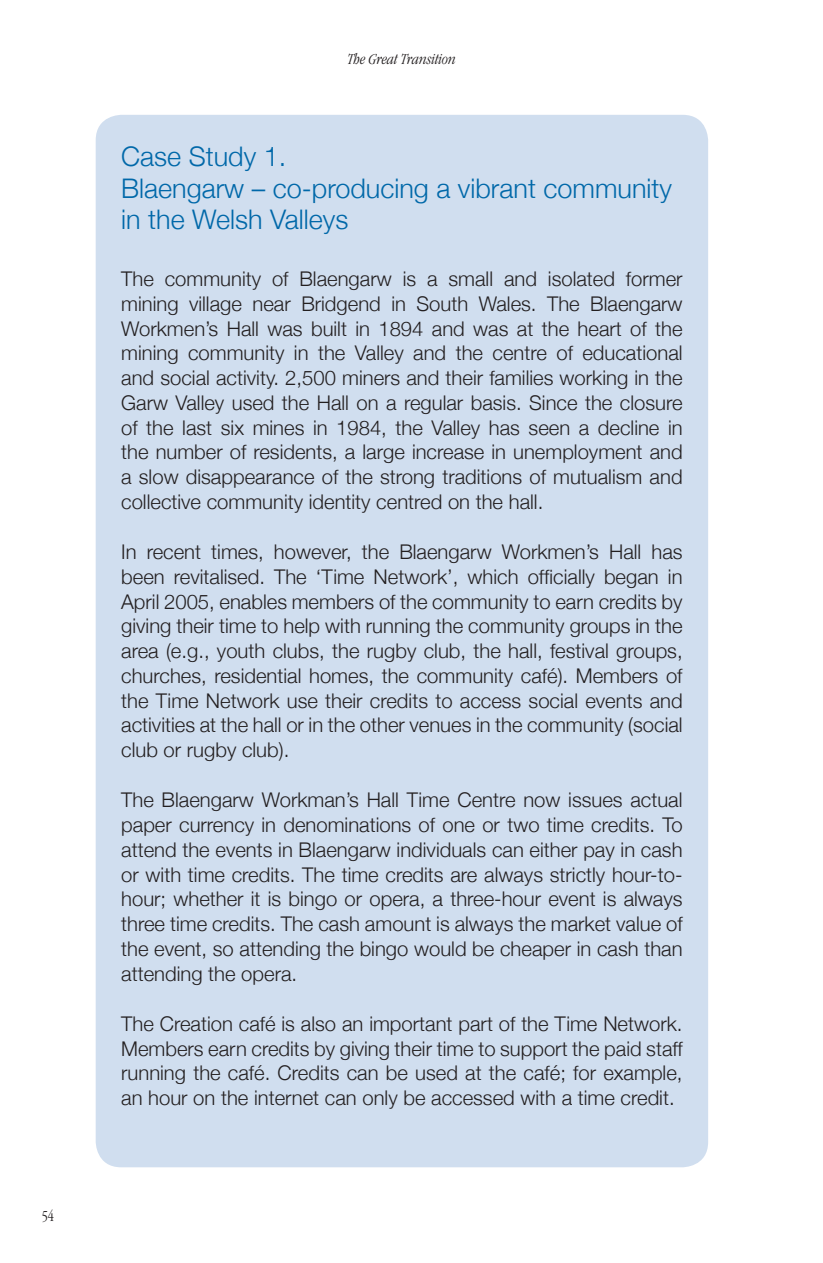
<style>
.page{position:relative;width:823px;height:1263px;background:#fff}
.page>*{position:absolute;margin:0;border:0;box-sizing:border-box;transform-origin:0 0}
.Box_header{font:300 27px/31.5px "Helvetica Neue";color:#0068a9}
.Box_text{font:300 20.25px/24.8px "Helvetica Neue";color:#231f20;text-align:justify}
.t1{font:italic 300 condensed 15.75px "Garamond";color:#231f20}
.t2{font:300 condensed 15.75px "Garamond";color:#231f20}
</style>
<div class="page">
<div style="left:96px;top:115px;width:612px;height:1052px;background:#d0deef;border-radius:26px"></div>
<p class="t2" style="left:42px;top:1208px;width:14px">54</p>
<p class="t1" style="left:348px;top:50px;width:110px">The Great Transition</p>
<p class="Box_header" style="left:121px;top:141px;width:552px">Case Study 1.<br>Blaengarw – co-producing a vibrant community in the Welsh Valleys</p>
<p class="Box_text" style="left:121px;top:266px;width:563px">The community of Blaengarw is a small and isolated former mining village near Bridgend in South Wales. The Blaengarw Workmen’s Hall was built in 1894 and was at the heart of the mining community in the Valley and the centre of educational and social activity. 2,500 miners and their families working in the Garw Valley used the Hall on a regular basis. Since the closure of the last six mines in 1984, the Valley has seen a decline in the number of residents, a large increase in unemployment and a slow disappearance of the strong traditions of mutualism and collective community identity centred on the hall.</p>
<p class="Box_text" style="left:121px;top:539px;width:563px">In recent times, however, the Blaengarw Workmen’s Hall has been revitalised. The ‘Time Network’, which officially began in April 2005, enables members of the community to earn credits by giving their time to help with running the community groups in the area (e.g., youth clubs, the rugby club, the hall, festival groups, churches, residential homes, the community café). Members of the Time Network use their credits to access social events and activities at the hall or in the other venues in the community (social club or rugby club).</p>
<p class="Box_text" style="left:121px;top:787px;width:563px">The Blaengarw Workman’s Hall Time Centre now issues actual paper currency in denominations of one or two time credits. To attend the events in Blaengarw individuals can either pay in cash or with time credits. The time credits are always strictly hour-to&shy;hour; whether it is bingo or opera, a three-hour event is always three time credits. The cash amount is always the market value of the event, so attending the bingo would be cheaper in cash than attending the opera.</p>
<p class="Box_text" style="left:121px;top:1011px;width:563px">The Creation café is also an important part of the Time Network.<br>Members earn credits by giving their time to support the paid staff running the café. Credits can be used at the café; for example, an hour on the internet can only be accessed with a time credit.</p>
</div>
